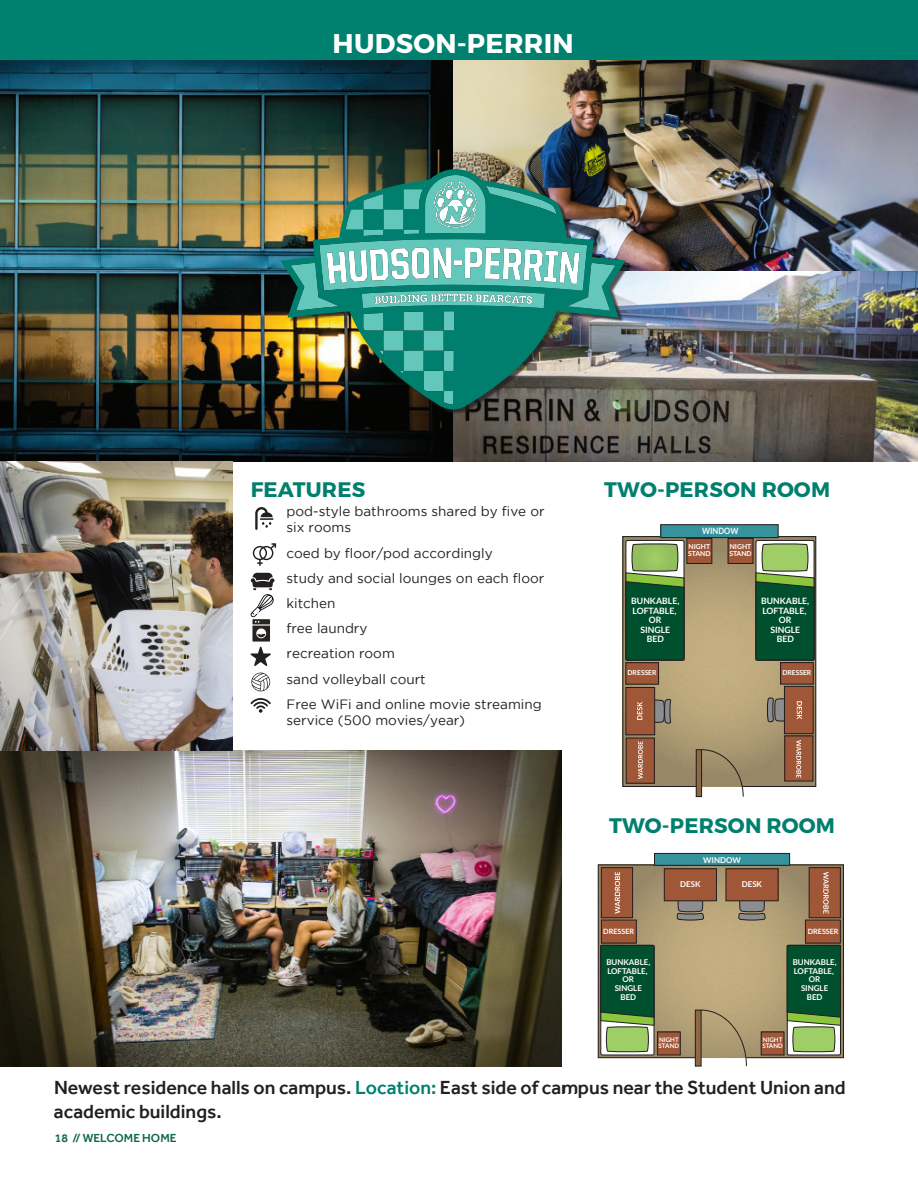
<style>
.page{position:relative;width:918px;height:1188px;background:#fff}
.page>*{position:absolute;margin:0;border:0;box-sizing:border-box;transform-origin:0 0}
.body_copy1{font:700 27px "Montserrat";letter-spacing:.01em;color:#fff}
.Rift_soft_bold_green{font:700 21px "Montserrat";letter-spacing:.01em;color:#007f6e}
.body_copy1-2{font:700 21px "Montserrat";letter-spacing:.01em;color:#007f6e}
.body_copy1-3{font:500 19.5px/24px "Effra";color:#231f20}
.body_copy1-4{font:13.5px/16.2px "Gotham";color:#231f20}
.t1{font:500 12px "Effra";color:#0c6848}
.t2{font:700 8.7px/9.6px "Lato";color:#fff;text-align:center}
.t3{font:700 8.7px "Lato";color:#fff;scale:.88 1}
.t4{font:700 8.1px/8.7px "Lato";color:#fff;text-align:center}
.t5{font:700 7.35px "Lato";color:#fff}
.t6{font:700 6.9px/7.5px "Lato";color:#fff}
.t7{font:700 6.3px/6.9px "Lato";color:#fff}
.s1{color:#007f6e}
</style>
<div class="page">
<img style="left:0;top:750px;width:561px;height:317px">
<svg style="left:255px;top:507px;width:18px;height:23px"></svg>
<svg style="left:253px;top:543px;width:23px;height:23px"></svg>
<svg style="left:251px;top:573px;width:24px;height:93px"></svg>
<svg style="left:251px;top:698px;width:20px;height:15px"></svg>
<div style="left:695px;top:1010px;width:6px;height:56px;background:#8c6844"></div>
<div style="left:695px;top:1010px;width:7px;height:57px;border:1px solid #231f20"></div>
<svg style="left:700px;top:1059px;width:47px;height:8px"></svg>
<svg style="left:597px;top:864px;width:247px;height:195px;background:#ad9b75"></svg>
<svg style="left:600px;top:944px;width:55px;height:109px;background:#3a7547"></svg>
<svg style="left:786px;top:944px;width:55px;height:109px;background:#3b7547"></svg>
<svg style="left:676px;top:901px;width:29px;height:20px"></svg>
<div style="left:601px;top:868px;width:32px;height:50px;background:#9f5737"></div>
<div style="left:601px;top:867px;width:32px;height:51px;border:1px solid #231f20"></div>
<div style="left:601px;top:920px;width:35px;height:23px;background:#9f5737"></div>
<div style="left:601px;top:920px;width:36px;height:24px;border:1px solid #231f20"></div>
<svg style="left:738px;top:901px;width:28px;height:20px"></svg>
<div style="left:809px;top:868px;width:31px;height:50px;background:#9f5737"></div>
<div style="left:809px;top:867px;width:32px;height:51px;border:1px solid #231f20"></div>
<div style="left:805px;top:920px;width:35px;height:23px;background:#9f5737"></div>
<div style="left:805px;top:920px;width:36px;height:24px;border:1px solid #231f20"></div>
<div style="left:664px;top:869px;width:52px;height:32px;background:#9f5737"></div>
<div style="left:664px;top:868px;width:53px;height:33px;border:1px solid #231f20"></div>
<div style="left:726px;top:869px;width:52px;height:32px;background:#9f5737"></div>
<div style="left:725px;top:868px;width:54px;height:33px;border:1px solid #231f20"></div>
<div style="left:657px;top:1032px;width:23px;height:23px;background:#9f5737"></div>
<div style="left:657px;top:1031px;width:24px;height:24px;border:1px solid #231f20"></div>
<div style="left:761px;top:1032px;width:23px;height:23px;background:#9f5737"></div>
<div style="left:761px;top:1031px;width:24px;height:24px;border:1px solid #231f20"></div>
<div style="left:654px;top:853px;width:136px;height:12px;background:#37939b"></div>
<div style="left:654px;top:853px;width:136px;height:13px;border:1px solid #231f20"></div>
<svg style="left:615px;top:872px;width:5px;height:42px"></svg>
<svg style="left:823px;top:872px;width:6px;height:42px"></svg>
<div style="left:696px;top:750px;width:6px;height:47px;background:#8c6844"></div>
<div style="left:696px;top:749px;width:6px;height:48px;border:1px solid #231f20"></div>
<svg style="left:701px;top:788px;width:43px;height:10px"></svg>
<svg style="left:622px;top:536px;width:195px;height:252px;background:#ab9973"></svg>
<svg style="left:755px;top:543px;width:60px;height:118px;background:#3a7546"></svg>
<svg style="left:625px;top:543px;width:60px;height:118px;background:#387345"></svg>
<div style="left:784px;top:686px;width:29px;height:48px;background:#9f5737"></div>
<div style="left:784px;top:686px;width:30px;height:48px;border:1px solid #231f20"></div>
<div style="left:687px;top:538px;width:25px;height:25px;background:#9f5737"></div>
<div style="left:686px;top:538px;width:26px;height:26px;border:1px solid #231f20"></div>
<div style="left:728px;top:538px;width:25px;height:25px;background:#9f5737"></div>
<div style="left:728px;top:538px;width:26px;height:26px;border:1px solid #231f20"></div>
<div style="left:661px;top:525px;width:117px;height:13px;background:#37939b"></div>
<div style="left:660px;top:524px;width:119px;height:14px;border:1px solid #231f20"></div>
<svg style="left:767px;top:697px;width:35px;height:26px"></svg>
<div style="left:785px;top:736px;width:28px;height:45px;background:#9f5737"></div>
<div style="left:784px;top:735px;width:29px;height:47px;border:1px solid #231f20"></div>
<svg style="left:796px;top:740px;width:5px;height:38px"></svg>
<div style="left:781px;top:663px;width:32px;height:21px;background:#9f5737"></div>
<div style="left:780px;top:662px;width:34px;height:23px;border:1px solid #231f20"></div>
<div style="left:626px;top:687px;width:29px;height:48px;background:#9f5737"></div>
<div style="left:625px;top:687px;width:30px;height:48px;border:1px solid #231f20"></div>
<svg style="left:637px;top:698px;width:35px;height:26px"></svg>
<div style="left:626px;top:738px;width:28px;height:45px;background:#9f5737"></div>
<div style="left:626px;top:738px;width:29px;height:46px;border:1px solid #231f20"></div>
<svg style="left:638px;top:741px;width:5px;height:38px"></svg>
<div style="left:626px;top:663px;width:33px;height:21px;background:#9f5737"></div>
<div style="left:625px;top:662px;width:34px;height:23px;border:1px solid #231f20"></div>
<svg style="left:251px;top:673px;width:19px;height:18px"></svg>
<img style="left:0;top:59px;width:453px;height:402px">
<img style="left:453px;top:60px;width:465px;height:211px">
<img style="left:0;top:462px;width:233px;height:288px">
<img style="left:453px;top:271px;width:465px;height:190px">
<div style="left:282px;top:170px;width:348px;height:244px;background:#231f20;opacity:.75"></div>
<img style="left:280px;top:169px;width:346px;height:240px">
<img style="left:291px;top:175px;width:325px;height:229px">
<div style="left:0;top:0;width:918px;height:59px;background:#00806f"></div>
<p class="body_copy1" style="left:333px;top:27px;width:243px">HUDSON-PERRIN</p>
<p class="body_copy1-2" style="left:251px;top:476px;width:116px">FEATURES</p>
<p class="body_copy1-4" style="left:287px;top:503px;width:259px">pod-style bathrooms shared by five or six rooms</p>
<p class="body_copy1-4" style="left:287px;top:545px;width:208px">coed by floor/pod accordingly</p>
<p class="body_copy1-4" style="left:287px;top:570px;width:259px">study and social lounges on each floor</p>
<p class="body_copy1-4" style="left:287px;top:595px;width:51px">kitchen</p>
<p class="body_copy1-4" style="left:287px;top:620px;width:82px">free laundry</p>
<p class="body_copy1-4" style="left:287px;top:645px;width:110px">recreation room</p>
<p class="body_copy1-4" style="left:287px;top:670px;width:141px">sand volleyball court</p>
<p class="body_copy1-4" style="left:287px;top:696px;width:257px">Free WiFi and online movie streaming service (500 movies/year)</p>
<p class="Rift_soft_bold_green" style="left:604px;top:477px;width:227px">TWO-PERSON ROOM</p>
<p class="t3" style="left:702px;top:526px;width:43px">WINDOW</p>
<p class="t6" style="left:688px;top:542px;width:24px">NIGHT<br>STAND</p>
<p class="t2" style="left:631px;top:596px;width:50px">BUNKABLE,<br>LOFTABLE,<br>OR<br>SINGLE<br>BED</p>
<p class="t6" style="left:729px;top:542px;width:24px">NIGHT<br>STAND</p>
<p class="t2" style="left:761px;top:596px;width:50px">BUNKABLE,<br>LOFTABLE,<br>OR<br>SINGLE<br>BED</p>
<p class="t6" style="left:628px;top:669px;width:31px">DRESSER</p>
<p class="t6" style="left:782px;top:669px;width:31px">DRESSER</p>
<p class="Rift_soft_bold_green" style="left:609px;top:813px;width:227px">TWO-PERSON ROOM</p>
<p class="t4" style="left:703px;top:855px;width:39px">WINDOW</p>
<p class="t4" style="left:680px;top:880px;width:22px">DESK</p>
<p class="t4" style="left:742px;top:880px;width:22px">DESK</p>
<p class="t5" style="left:603px;top:927px;width:33px">DRESSER</p>
<p class="t5" style="left:808px;top:927px;width:33px">DRESSER</p>
<p class="t4" style="left:606px;top:957px;width:45px">BUNKABLE,<br>LOFTABLE,<br>OR<br>SINGLE<br>BED</p>
<p class="t4" style="left:793px;top:957px;width:45px">BUNKABLE,<br>LOFTABLE,<br>OR<br>SINGLE<br>BED</p>
<p class="t7" style="left:659px;top:1036px;width:22px">NIGHT<br>STAND</p>
<p class="t7" style="left:762px;top:1036px;width:22px">NIGHT<br>STAND</p>
<p class="body_copy1-3" style="left:54px;top:1075px;width:793px">Newest residence halls on campus. <span class="s1">Location:</span> East side of campus near the Student Union and academic buildings.</p>
<p class="t1" style="left:55px;top:1131px;width:123px">18 // WELCOME HOME</p>
</div>
